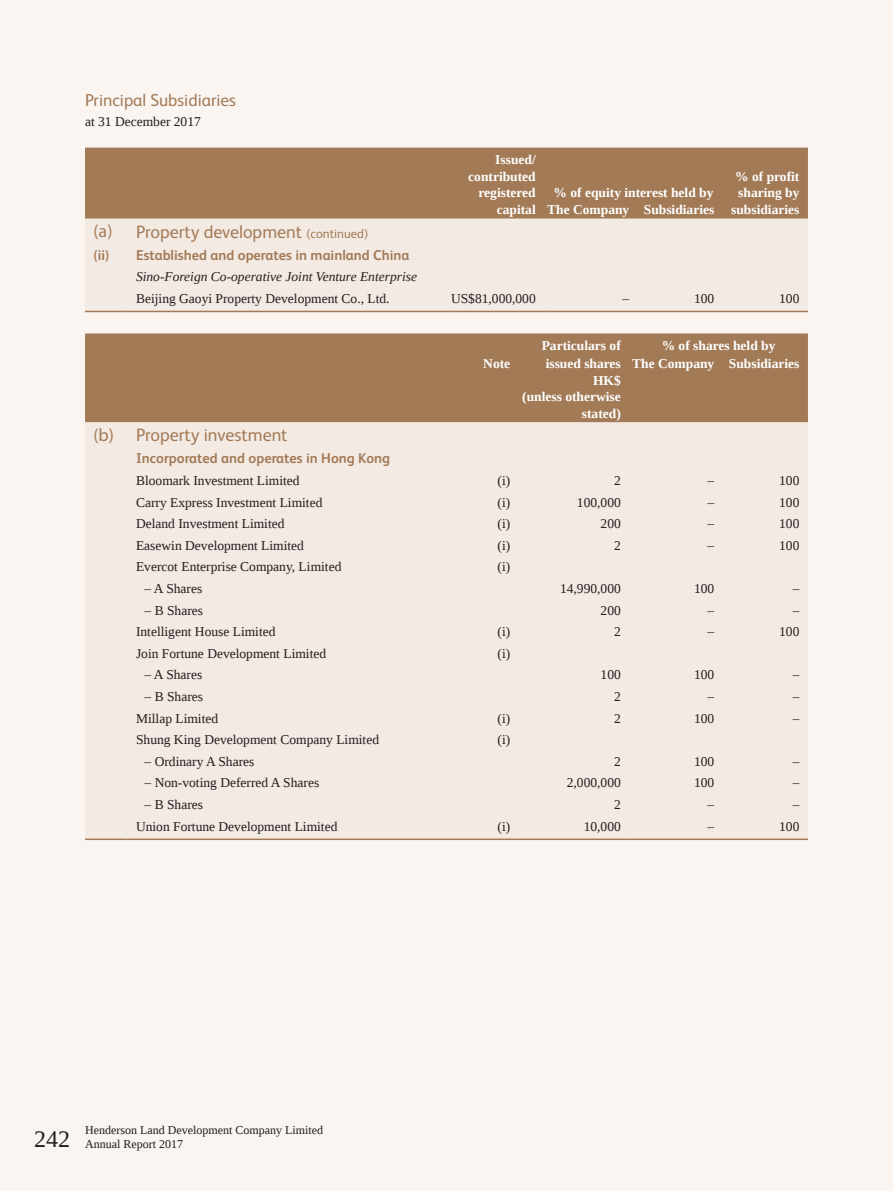
<style>
.page{position:relative;width:893px;height:1191px;background:#fbf5f2}
.page>*{position:absolute;margin:0;border:0;box-sizing:border-box;transform-origin:0 0}
.t1{font:18px "FS Albert";color:#a27a56}
.t2{font:17.25px "FS Albert";color:#a27a56}
.t3{font:700 14.25px "FS Albert";color:#a27a56}
.t4{font:13.5px "Liberation Serif";color:#231f20}
.t5{font:700 13.5px/16.5px "Liberation Serif";color:#fff;text-align:right}
.t6{font:italic 13.5px "Liberation Serif";color:#231f20}
.t7{font:12px/14.2px "Liberation Serif";color:#231f20}
.s1{font-family:"Myriad Pro"}
.s2{font-size:12.75px}
.s3{font-family:"Myriad Pro";font-weight:600}
.s4{font-size:24px}
</style>
<div class="page">
<div style="left:85px;top:148px;width:723px;height:71px;background:#a27a56"></div>
<div style="left:85px;top:219px;width:723px;height:92px;background:#f4eae4"></div>
<hr style="left:85px;top:311px;width:43px;height:1px;background:#a27a56">
<hr style="left:128px;top:311px;width:323px;height:1px;background:#a27a56">
<hr style="left:451px;top:311px;width:93px;height:1px;background:#a27a56">
<hr style="left:544px;top:311px;width:94px;height:1px;background:#a27a56">
<hr style="left:638px;top:311px;width:85px;height:1px;background:#a27a56">
<hr style="left:723px;top:311px;width:85px;height:1px;background:#a27a56">
<div style="left:85px;top:333px;width:723px;height:89px;background:#a27a56"></div>
<div style="left:85px;top:422px;width:723px;height:416px;background:#f4eae4"></div>
<hr style="left:85px;top:838px;width:43px;height:2px;background:#a27a56">
<hr style="left:128px;top:838px;width:327px;height:2px;background:#a27a56">
<hr style="left:455px;top:838px;width:64px;height:2px;background:#a27a56">
<hr style="left:519px;top:838px;width:110px;height:2px;background:#a27a56">
<hr style="left:629px;top:838px;width:94px;height:2px;background:#a27a56">
<hr style="left:723px;top:838px;width:85px;height:2px;background:#a27a56">
<p class="t2" style="left:85px;top:89px;width:152px">Principal Subsidiaries</p>
<p class="t4" style="left:85px;top:113px;width:117px">at 31 December 2017</p>
<p class="t5" style="left:468px;top:151px;width:69px">Issued/ contributed</p>
<p class="t5" style="left:735px;top:168px;width:66px">% of profit</p>
<p class="t5" style="left:479px;top:184px;width:59px">registered</p>
<p class="t5" style="left:554px;top:184px;width:161px">% of equity interest held by</p>
<p class="t5" style="left:497px;top:184px;width:304px">sharing by<br>capital The Company Subsidiaries subsidiaries</p>
<h1 class="t1" style="left:94px;top:219px;width:276px"><span class="s1">(a)</span> Property development <span class="s2">(continued)</span></h1>
<p class="t3" style="left:94px;top:245px;width:317px"><span class="s3">(ii)</span> Established and operates in mainland China</p>
<p class="t6" style="left:136px;top:268px;width:282px">Sino-Foreign Co-operative Joint Venture Enterprise</p>
<p class="t4" style="left:136px;top:289px;width:255px">Beijing Gaoyi Property Development Co., Ltd.</p>
<p class="t4" style="left:451px;top:289px;width:86px">US$81,000,000</p>
<p class="t4" style="left:623px;top:289px;width:8px">–</p>
<p class="t4" style="left:694px;top:289px;width:22px">100</p>
<p class="t4" style="left:779px;top:289px;width:22px">100</p>
<p class="t5" style="left:542px;top:337px;width:81px">Particulars of</p>
<p class="t5" style="left:662px;top:337px;width:115px">% of shares held by</p>
<p class="t5" style="left:483px;top:355px;width:28px">Note</p>
<p class="t5" style="left:546px;top:355px;width:255px">issued shares The Company Subsidiaries</p>
<p class="t5" style="left:593px;top:371px;width:29px">HK$</p>
<p class="t5" style="left:522px;top:388px;width:100px">(unless otherwise</p>
<p class="t5" style="left:582px;top:404px;width:40px">stated)</p>
<h1 class="t1" style="left:94px;top:423px;width:196px"><span class="s1">(b)</span> Property investment</h1>
<p class="t3" style="left:136px;top:449px;width:256px">Incorporated and operates in Hong Kong</p>
<p class="t4" style="left:136px;top:471px;width:165px">Bloomark Investment Limited</p>
<p class="t4" style="left:497px;top:471px;width:14px">(i)</p>
<p class="t4" style="left:614px;top:471px;width:8px">2</p>
<p class="t4" style="left:708px;top:471px;width:8px">–</p>
<p class="t4" style="left:779px;top:471px;width:22px">100</p>
<p class="t4" style="left:136px;top:493px;width:188px">Carry Express Investment Limited</p>
<p class="t4" style="left:497px;top:493px;width:14px">(i)</p>
<p class="t4" style="left:577px;top:493px;width:45px">100,000</p>
<p class="t4" style="left:708px;top:493px;width:8px">–</p>
<p class="t4" style="left:779px;top:493px;width:22px">100</p>
<p class="t4" style="left:136px;top:515px;width:150px">Deland Investment Limited</p>
<p class="t4" style="left:497px;top:515px;width:14px">(i)</p>
<p class="t4" style="left:601px;top:515px;width:22px">200</p>
<p class="t4" style="left:708px;top:515px;width:8px">–</p>
<p class="t4" style="left:779px;top:515px;width:22px">100</p>
<p class="t4" style="left:136px;top:536px;width:169px">Easewin Development Limited</p>
<p class="t4" style="left:497px;top:536px;width:14px">(i)</p>
<p class="t4" style="left:614px;top:536px;width:8px">2</p>
<p class="t4" style="left:708px;top:536px;width:8px">–</p>
<p class="t4" style="left:779px;top:536px;width:22px">100</p>
<p class="t4" style="left:136px;top:558px;width:207px">Evercot Enterprise Company, Limited</p>
<p class="t4" style="left:497px;top:558px;width:14px">(i)</p>
<p class="t4" style="left:145px;top:579px;width:59px">– A Shares</p>
<p class="t4" style="left:560px;top:579px;width:62px">14,990,000</p>
<p class="t4" style="left:694px;top:579px;width:22px">100</p>
<p class="t4" style="left:793px;top:579px;width:8px">–</p>
<p class="t4" style="left:145px;top:601px;width:60px">– B Shares</p>
<p class="t4" style="left:601px;top:601px;width:22px">200</p>
<p class="t4" style="left:708px;top:601px;width:8px">–</p>
<p class="t4" style="left:793px;top:601px;width:8px">–</p>
<p class="t4" style="left:136px;top:623px;width:141px">Intelligent House Limited</p>
<p class="t4" style="left:497px;top:623px;width:14px">(i)</p>
<p class="t4" style="left:614px;top:623px;width:8px">2</p>
<p class="t4" style="left:708px;top:623px;width:8px">–</p>
<p class="t4" style="left:779px;top:623px;width:22px">100</p>
<p class="t4" style="left:136px;top:644px;width:192px">Join Fortune Development Limited</p>
<p class="t4" style="left:497px;top:644px;width:14px">(i)</p>
<p class="t4" style="left:145px;top:666px;width:59px">– A Shares</p>
<p class="t4" style="left:601px;top:666px;width:22px">100</p>
<p class="t4" style="left:694px;top:666px;width:22px">100</p>
<p class="t4" style="left:793px;top:666px;width:8px">–</p>
<p class="t4" style="left:145px;top:687px;width:60px">– B Shares</p>
<p class="t4" style="left:614px;top:687px;width:8px">2</p>
<p class="t4" style="left:708px;top:687px;width:8px">–</p>
<p class="t4" style="left:793px;top:687px;width:8px">–</p>
<p class="t4" style="left:136px;top:709px;width:84px">Millap Limited</p>
<p class="t4" style="left:497px;top:709px;width:14px">(i)</p>
<p class="t4" style="left:614px;top:709px;width:8px">2</p>
<p class="t4" style="left:694px;top:709px;width:22px">100</p>
<p class="t4" style="left:793px;top:709px;width:8px">–</p>
<p class="t4" style="left:136px;top:731px;width:244px">Shung King Development Company Limited</p>
<p class="t4" style="left:497px;top:731px;width:14px">(i)</p>
<p class="t4" style="left:145px;top:752px;width:111px">– Ordinary A Shares</p>
<p class="t4" style="left:614px;top:752px;width:8px">2</p>
<p class="t4" style="left:694px;top:752px;width:22px">100</p>
<p class="t4" style="left:793px;top:752px;width:8px">–</p>
<p class="t4" style="left:145px;top:774px;width:176px">– Non-voting Deferred A Shares</p>
<p class="t4" style="left:567px;top:774px;width:55px">2,000,000</p>
<p class="t4" style="left:694px;top:774px;width:22px">100</p>
<p class="t4" style="left:793px;top:774px;width:8px">–</p>
<p class="t4" style="left:145px;top:795px;width:60px">– B Shares</p>
<p class="t4" style="left:614px;top:795px;width:8px">2</p>
<p class="t4" style="left:708px;top:795px;width:8px">–</p>
<p class="t4" style="left:793px;top:795px;width:8px">–</p>
<p class="t4" style="left:136px;top:817px;width:203px">Union Fortune Development Limited</p>
<p class="t4" style="left:497px;top:817px;width:14px">(i)</p>
<p class="t4" style="left:584px;top:817px;width:39px">10,000</p>
<p class="t4" style="left:708px;top:817px;width:8px">–</p>
<p class="t4" style="left:779px;top:817px;width:22px">100</p>
<p class="t7" style="left:34px;top:1123px;width:290px;text-indent:51px">Henderson Land Development Company Limited<br><span class="s4">242</span> Annual Report 2017</p>
</div>
